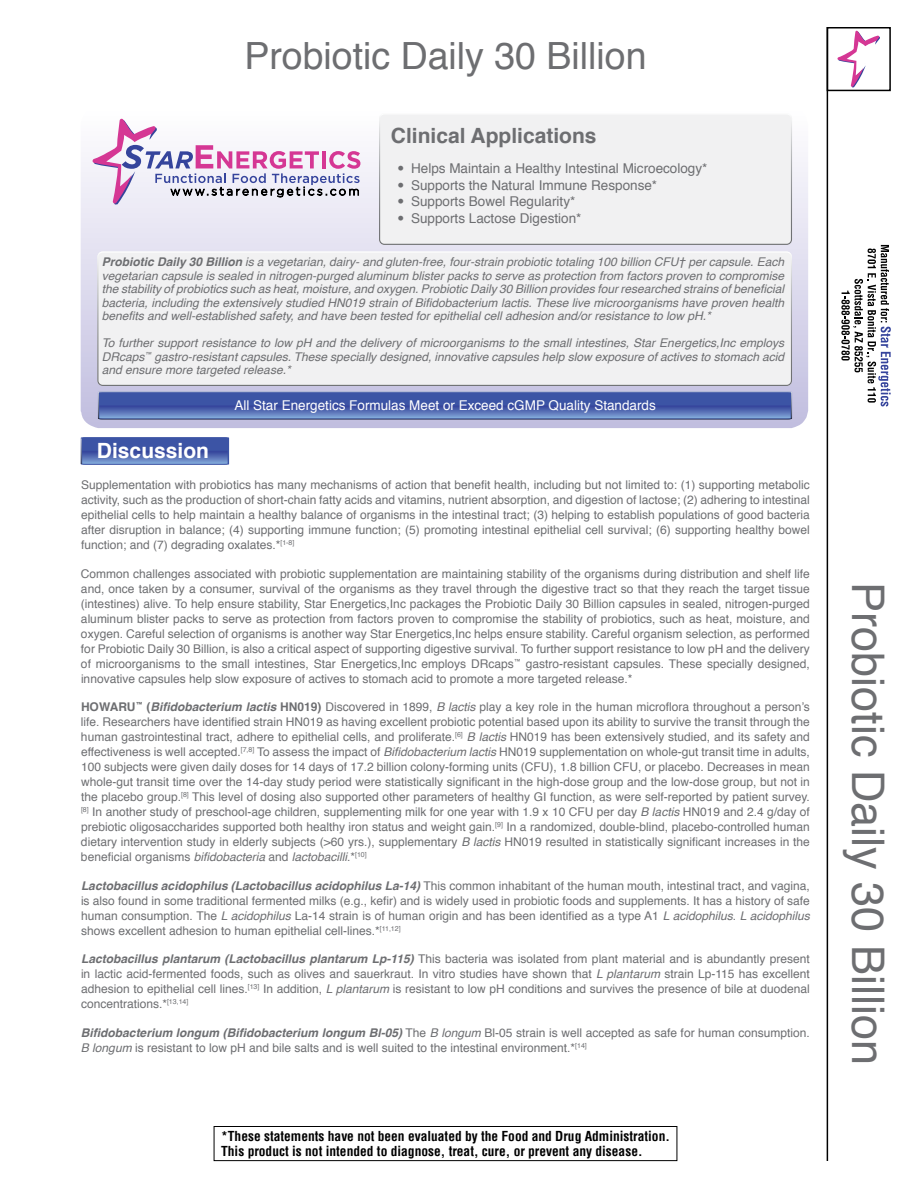
<style>
.page{position:relative;width:918px;height:1188px;background:#fff}
.page>*{position:absolute;margin:0;border:0;box-sizing:border-box;transform-origin:0 0}
.t1{font:45px "Helvetica";color:#6d6e71}
.t2{font:37.5px "Helvetica";color:#6d6e71}
.t3{font:700 21px "Helvetica";color:#6d6e71}
.t4{font:700 21px "Helvetica";color:#fff}
.t5{font:700 condensed 13.5px/15px "Helvetica";color:#000}
.t6{font:13.5px "Helvetica";color:#6d6e71}
.t7{font:13.5px "Helvetica";color:#fff}
.t8{font:12px/15px "Helvetica";color:#6d6e71;text-align:justify}
.t9{font:italic 12px/13.5px "Helvetica";color:#6d6e71;text-align:justify}
.s1{font-family:"Trade Gothic LT Std"}
.s2{font-weight:700}
.s3{font-weight:700;font-style:italic}
.s4{font-style:italic}
</style>
<div class="page">
<svg style="left:81px;top:118px;width:727px;height:310px;background:#dad8eb"></svg>
<div style="left:97px;top:251px;width:695px;height:135px;background:#f1f1f2"></div>
<div style="left:379px;top:115px;width:413px;height:130px;background:#f1f1f2"></div>
<svg style="left:98px;top:392px;width:694px;height:27px;background:#4b63ad"></svg>
<svg style="left:92px;top:119px;width:268px;height:86px"></svg>
<hr style="left:827px;top:27px;width:1px;height:1134px;background:#000">
<div style="left:214px;top:1126px;width:463px;height:35px;border:1px solid #000"></div>
<svg style="left:837px;top:31px;width:43px;height:56px"></svg>
<svg style="left:841px;top:245px;width:50px;height:161px"></svg>
<div style="left:827px;top:27px;width:64px;height:64px;border:2px solid #000"></div>
<svg style="left:81px;top:437px;width:148px;height:28px;background:#4b64ae"></svg>
<h2 class="t2" style="left:244px;top:27px;width:404px">Probiotic Daily 30 Billion</h2>
<h3 class="t3" style="left:391px;top:119px;width:207px">Clinical Applications</h3>
<p class="t6" style="left:398px;top:158px;width:311px"><span class="s1">•</span> Helps Maintain a Healthy Intestinal Microecology*</p>
<p class="t6" style="left:398px;top:175px;width:261px"><span class="s1">•</span> Supports the Natural Immune Response*</p>
<p class="t6" style="left:398px;top:191px;width:179px"><span class="s1">•</span> Supports Bowel Regularity*</p>
<p class="t6" style="left:398px;top:208px;width:185px"><span class="s1">•</span> Supports Lactose Digestion*</p>
<p class="t9" style="left:102px;top:256px;width:684px"><span class="s2">Probiotic Daily 30 Billion</span> is a vegetarian, dairy- and gluten-free, four-strain probiotic totaling 100 billion CFU† per capsule. Each vegetarian capsule is sealed in nitrogen-purged aluminum blister packs to serve as protection from factors proven to compromise the stability of probiotics such as heat, moisture, and oxygen. Probiotic Daily 30 Billion provides four researched strains of beneficial bacteria, including the extensively studied HN019 strain of Bifidobacterium lactis. These live microorganisms have proven health benefits and well-established safety, and have been tested for epithelial cell adhesion and/or resistance to low pH.*</p>
<p class="t9" style="left:102px;top:337px;width:684px">To further support resistance to low pH and the delivery of microorganisms to the small intestines, Star Energetics,Inc employs DRcaps<sup>™</sup> gastro-resistant capsules. These specially designed, innovative capsules help slow exposure of actives to stomach acid and ensure more targeted release.*</p>
<h3 class="t4" style="left:97px;top:433px;width:114px">Discussion</h3>
<p class="t7" style="left:234px;top:395px;width:423px">All Star Energetics Formulas Meet or Exceed cGMP Quality Standards</p>
<p class="t8" style="left:81px;top:478px;width:730px">Supplementation with probiotics has many mechanisms of action that benefit health, including but not limited to: (1) supporting metabolic activity, such as the production of short-chain fatty acids and vitamins, nutrient absorption, and digestion of lactose; (2) adhering to intestinal epithelial cells to help maintain a healthy balance of organisms in the intestinal tract; (3) helping to establish populations of good bacteria after disruption in balance; (4) supporting immune function; (5) promoting intestinal epithelial cell survival; (6) supporting healthy bowel function; and (7) degrading oxalates.*<sup>[1-8]</sup></p>
<p class="t8" style="left:81px;top:566px;width:730px">Common challenges associated with probiotic supplementation are maintaining stability of the organisms during distribution and shelf life and, once taken by a consumer, survival of the organisms as they travel through the digestive tract so that they reach the target tissue (intestines) alive. To help ensure stability, Star Energetics,Inc packages the Probiotic Daily 30 Billion capsules in sealed, nitrogen-purged aluminum blister packs to serve as protection from factors proven to compromise the stability of probiotics, such as heat, moisture, and oxygen. Careful selection of organisms is another way Star Energetics,Inc helps ensure stability. Careful organism selection, as performed for Probiotic Daily 30 Billion, is also a critical aspect of supporting digestive survival. To further support resistance to low pH and the delivery of microorganisms to the small intestines, Star Energetics,Inc employs DRcaps<sup>™</sup> gastro-resistant capsules. These specially designed, innovative capsules help slow exposure of actives to stomach acid to promote a more targeted release.*</p>
<p class="t8" style="left:81px;top:700px;width:731px"><span class="s2">HOWARU</span><sup>™</sup> <span class="s2">(</span><span class="s3">Bifidobacterium lactis</span> <span class="s2">HN019)</span> Discovered in 1899, <span class="s4">B lactis</span> play a key role in the human microflora throughout a person’s life. Researchers have identified strain HN019 as having excellent probiotic potential based upon its ability to survive the transit through the human gastrointestinal tract, adhere to epithelial cells, and proliferate.<sup>[6]</sup> <span class="s4">B lactis</span> HN019 has been extensively studied, and its safety and effectiveness is well accepted.<sup>[7,8]</sup> To assess the impact of <span class="s4">Bifidobacterium lactis</span> HN019 supplementation on whole-gut transit time in adults, 100 subjects were given daily doses for 14 days of 17.2 billion colony-forming units (CFU), 1.8 billion CFU, or placebo. Decreases in mean whole-gut transit time over the 14-day study period were statistically significant in the high-dose group and the low-dose group, but not in the placebo group.<sup>[8]</sup> This level of dosing also supported other parameters of healthy GI function, as were self-reported by patient survey. <sup>[8]</sup> In another study of preschool-age children, supplementing milk for one year with 1.9 x 10 CFU per day <span class="s4">B lactis</span> HN019 and 2.4 g/day of prebiotic oligosaccharides supported both healthy iron status and weight gain.<sup>[9]</sup> In a randomized, double-blind, placebo-controlled human dietary intervention study in elderly subjects (&gt;60 yrs.), supplementary <span class="s4">B lactis</span> HN019 resulted in statistically significant increases in the beneficial organisms <span class="s4">bifidobacteria</span> and <span class="s4">lactobacilli</span>.*<sup>[10]</sup></p>
<p class="t8" style="left:81px;top:878px;width:730px"><span class="s3">Lactobacillus acidophilus (Lactobacillus acidophilus La-14)</span> This common inhabitant of the human mouth, intestinal tract, and vagina, is also found in some traditional fermented milks (e.g., kefir) and is widely used in probiotic foods and supplements. It has a history of safe human consumption. The <span class="s4">L acidophilus</span> La-14 strain is of human origin and has been identified as a type A1 <span class="s4">L acidophilus</span>. <span class="s4">L acidophilus </span>shows excellent adhesion to human epithelial cell-lines.*<sup>[11,12]</sup></p>
<p class="t8" style="left:81px;top:952px;width:730px"><span class="s3">Lactobacillus plantarum (Lactobacillus plantarum Lp-115)</span> This bacteria was isolated from plant material and is abundantly present in lactic acid-fermented foods, such as olives and sauerkraut. In vitro studies have shown that <span class="s4">L plantarum</span> strain Lp-115 has excellent adhesion to epithelial cell lines.<sup>[13]</sup> In addition, <span class="s4">L plantarum</span> is resistant to low pH conditions and survives the presence of bile at duodenal concentrations.*<sup>[13,14]</sup></p>
<p class="t8" style="left:81px;top:1025px;width:730px"><span class="s3">Bifidobacterium longum (Bifidobacterium longum Bl-05)</span> The <span class="s4">B longum</span> Bl-05 strain is well accepted as safe for human consumption.<br><span class="s4">B longum</span> is resistant to low pH and bile salts and is well suited to the intestinal environment.*<sup>[14]</sup></p>
<p class="t5" style="left:221px;top:1129px;width:450px">*These statements have not been evaluated by the Food and Drug Administration.<br>This product is not intended to diagnose, treat, cure, or prevent any disease.</p>
<h1 class="t1" style="left:903px;top:582px;width:484px;rotate:90deg">Probiotic Daily 30 Billion</h1>
</div>
